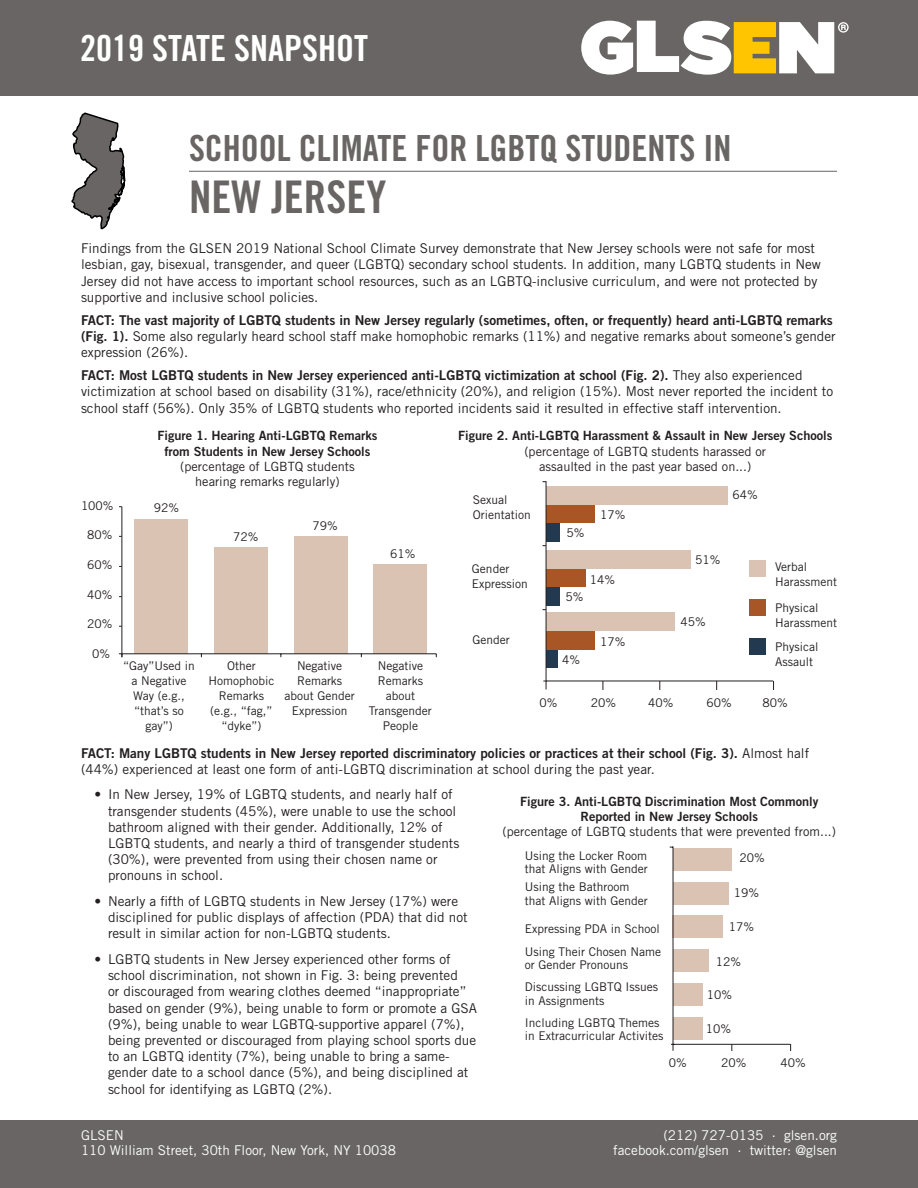
<style>
.page{position:relative;width:918px;height:1188px;background:#fff}
.page>*{position:absolute;margin:0;border:0;box-sizing:border-box;transform-origin:0 0}
.t1{font:45px "Trade Gothic Bold Cond Twenty";color:#686564}
.t2{font:36px "Trade Gothic Bold Cond Twenty";color:#686564}
.t3{font:36px "Trade Gothic Bold Cond Twenty";color:#fff}
.t4{font:13.5px/16.2px "Trade Gothic";color:#231f20}
.t5{font:13.5px "Trade Gothic Bold Two";color:#231f20}
.t6{font:13.5px "Trade Gothic";color:#fff}
.t7{font:12.75px/15.3px "Trade Gothic Bold Two";color:#231f20;text-align:center}
.t8{font:12.75px/15.3px "Trade Gothic";color:#231f20;text-align:center}
.t9{font:12px/15px "Trade Gothic";color:#231f20}
.s1{font-family:"Trade Gothic Bold Two"}
.s2{font-family:"Trade Gothic"}
</style>
<div class="page">
<hr style="left:189px;top:171px;width:648px;height:1px;background:#231f20">
<svg style="left:71px;top:112px;width:55px;height:118px"></svg>
<div style="left:0;top:1120px;width:918px;height:68px;background:#686564"></div>
<div style="left:0;top:0;width:918px;height:95px;background:#686564"></div>
<svg style="left:581px;top:21px;width:268px;height:54px"></svg>
<div style="left:373px;top:565px;width:54px;height:89px;background:#dac3b3"></div>
<div style="left:294px;top:536px;width:54px;height:118px;background:#dac3b3"></div>
<div style="left:214px;top:548px;width:54px;height:106px;background:#dac3b3"></div>
<div style="left:134px;top:519px;width:54px;height:135px;background:#dac3b3"></div>
<hr style="left:122px;top:653px;width:314px;height:1px;background:#231f20">
<hr style="left:122px;top:507px;width:1px;height:150px;background:#231f20">
<div style="left:546px;top:523px;width:14px;height:18px;background:#22394f"></div>
<div style="left:546px;top:613px;width:128px;height:18px;background:#dac3b3"></div>
<div style="left:546px;top:587px;width:14px;height:19px;background:#22394f"></div>
<div style="left:546px;top:569px;width:40px;height:18px;background:#a85625"></div>
<div style="left:546px;top:550px;width:144px;height:19px;background:#dac3b3"></div>
<div style="left:546px;top:504px;width:49px;height:19px;background:#a85625"></div>
<div style="left:546px;top:486px;width:181px;height:18px;background:#dac3b3"></div>
<div style="left:546px;top:650px;width:11px;height:18px;background:#22394f"></div>
<div style="left:546px;top:631px;width:49px;height:19px;background:#a85625"></div>
<hr style="left:546px;top:681px;width:227px;height:1px;background:#231f20">
<div style="left:749px;top:599px;width:16px;height:17px;background:#a85625"></div>
<div style="left:749px;top:560px;width:16px;height:17px;background:#dac3b3"></div>
<div style="left:749px;top:638px;width:16px;height:17px;background:#22394f"></div>
<hr style="left:546px;top:481px;width:1px;height:209px;background:#231f20">
<div style="left:673px;top:1017px;width:29px;height:23px;background:#dac3b3"></div>
<div style="left:673px;top:983px;width:29px;height:22px;background:#dac3b3"></div>
<div style="left:673px;top:949px;width:35px;height:23px;background:#dac3b3"></div>
<div style="left:673px;top:916px;width:50px;height:22px;background:#dac3b3"></div>
<div style="left:673px;top:882px;width:55px;height:23px;background:#dac3b3"></div>
<div style="left:673px;top:849px;width:59px;height:22px;background:#dac3b3"></div>
<hr style="left:673px;top:847px;width:1px;height:204px;background:#231f20">
<hr style="left:674px;top:1044px;width:116px;height:1px;background:#231f20">
<h2 class="t3" style="left:80px;top:27px;width:289px">2019 STATE SNAPSHOT</h2>
<h2 class="t2" style="left:189px;top:126px;width:544px">SCHOOL CLIMATE FOR LGBTQ STUDENTS IN</h2>
<h1 class="t1" style="left:189px;top:170px;width:199px">NEW JERSEY</h1>
<p class="t4" style="left:81px;top:240px;width:741px">Findings from the GLSEN 2019 National School Climate Survey demonstrate that New Jersey schools were not safe for most lesbian, gay, bisexual, transgender, and queer (LGBTQ) secondary school students. In addition, many LGBTQ students in New Jersey did not have access to important school resources, such as an LGBTQ-inclusive curriculum, and were not protected by supportive and inclusive school policies.</p>
<p class="t5" style="left:81px;top:312px;width:753px">FACT: The vast majority of LGBTQ students in New Jersey regularly (sometimes, often, or frequently) heard anti-LGBTQ remarks</p>
<p class="t4" style="left:81px;top:328px;width:756px"><span class="s1">(Fig. 1).</span> Some also regularly heard school staff make homophobic remarks (11%) and negative remarks about someone’s gender expression (26%).</p>
<p class="t5" style="left:81px;top:367px;width:723px">FACT: Most LGBTQ students in New Jersey experienced anti-LGBTQ victimization at school (Fig. 2). <span class="s2">They also experienced</span></p>
<p class="t4" style="left:81px;top:383px;width:754px">victimization at school based on disability (31%), race/ethnicity (20%), and religion (15%). Most never reported the incident to school staff (56%). Only 35% of LGBTQ students who reported incidents said it resulted in effective staff intervention.</p>
<p class="t9" style="left:81px;top:498px;width:34px">100%</p>
<p class="t9" style="left:87px;top:527px;width:27px">80%</p>
<p class="t7" style="left:157px;top:428px;width:221px">Figure 1. Hearing Anti-LGBTQ Remarks from Students in New Jersey Schools</p>
<p class="t8" style="left:180px;top:459px;width:176px">(percentage of LGBTQ students hearing remarks regularly)</p>
<p class="t9" style="left:154px;top:500px;width:27px">92%</p>
<p class="t9" style="left:233px;top:529px;width:27px">72%</p>
<p class="t9" style="left:312px;top:518px;width:27px">79%</p>
<p class="t7" style="left:458px;top:428px;width:376px">Figure 2. Anti-LGBTQ Harassment &amp; Assault in New Jersey Schools</p>
<p class="t8" style="left:524px;top:443px;width:243px">(percentage of LGBTQ students harassed or assaulted in the past year based on...)</p>
<p class="t9" style="left:473px;top:492px;width:60px">Sexual<br>Orientation</p>
<p class="t9" style="left:566px;top:525px;width:19px">5%</p>
<p class="t9" style="left:600px;top:508px;width:27px">17%</p>
<p class="t9" style="left:732px;top:487px;width:27px">64%</p>
<p class="t9" style="left:87px;top:557px;width:27px">60%</p>
<p class="t9" style="left:87px;top:587px;width:27px">40%</p>
<p class="t9" style="left:87px;top:616px;width:27px">20%</p>
<p class="t9" style="left:92px;top:646px;width:19px">0%</p>
<p class="t9" style="left:390px;top:546px;width:27px">61%</p>
<p class="t9" style="left:123px;top:659px;width:73px;text-align:center">“Gay”Used in a Negative<br>Way (e.g., “that’s so gay”)</p>
<p class="t9" style="left:208px;top:659px;width:68px;text-align:center">Other<br>Homophobic<br>Remarks (e.g., “fag,” “dyke”)</p>
<p class="t9" style="left:284px;top:659px;width:72px;text-align:center">Negative<br>Remarks about Gender<br>Expression</p>
<p class="t9" style="left:369px;top:659px;width:64px;text-align:center">Negative<br>Remarks about<br>Transgender<br>People</p>
<p class="t9" style="left:695px;top:552px;width:27px">51%</p>
<p class="t9" style="left:472px;top:562px;width:57px">Gender<br>Expression</p>
<p class="t9" style="left:775px;top:559px;width:63px">Verbal<br>Harassment</p>
<p class="t9" style="left:775px;top:600px;width:63px">Physical<br>Harassment</p>
<p class="t9" style="left:775px;top:639px;width:45px">Physical<br>Assault</p>
<p class="t9" style="left:539px;top:695px;width:19px">0%</p>
<p class="t9" style="left:591px;top:695px;width:27px">20%</p>
<p class="t9" style="left:648px;top:695px;width:27px">40%</p>
<p class="t9" style="left:707px;top:695px;width:27px">60%</p>
<p class="t9" style="left:763px;top:695px;width:27px">80%</p>
<p class="t9" style="left:590px;top:572px;width:27px">14%</p>
<p class="t9" style="left:565px;top:589px;width:19px">5%</p>
<p class="t9" style="left:681px;top:614px;width:27px">45%</p>
<p class="t9" style="left:472px;top:632px;width:39px">Gender</p>
<p class="t9" style="left:600px;top:634px;width:27px">17%</p>
<p class="t9" style="left:562px;top:652px;width:19px">4%</p>
<p class="t5" style="left:81px;top:744px;width:730px">FACT: Many LGBTQ students in New Jersey reported discriminatory policies or practices at their school (Fig. 3). <span class="s2">Almost half</span></p>
<p class="t4" style="left:81px;top:761px;width:576px">(44%) experienced at least one form of anti-LGBTQ discrimination at school during the past year.</p>
<p class="t4" style="left:108px;top:786px;width:353px;text-indent:-14px">• In New Jersey, 19% of LGBTQ students, and nearly half of transgender students (45%), were unable to use the school bathroom aligned with their gender. Additionally, 12% of LGBTQ students, and nearly a third of transgender students (30%), were prevented from using their chosen name or pronouns in school.</p>
<p class="t4" style="left:108px;top:893px;width:361px;text-indent:-14px">• Nearly a fifth of LGBTQ students in New Jersey (17%) were disciplined for public displays of affection (PDA) that did not result in similar action for non-LGBTQ students.</p>
<p class="t4" style="left:108px;top:951px;width:370px;text-indent:-14px">• LGBTQ students in New Jersey experienced other forms of school discrimination, not shown in Fig. 3: being prevented<br>or discouraged from wearing clothes deemed “inappropriate” based on gender (9%), being unable to form or promote a GSA (9%), being unable to wear LGBTQ-supportive apparel (7%), being prevented or discouraged from playing school sports due to an LGBTQ identity (7%), being unable to bring a same&shy;gender date to a school dance (5%), and being disciplined at school for identifying as LGBTQ (2%).</p>
<p class="t7" style="left:520px;top:793px;width:300px">Figure 3. Anti-LGBTQ Discrimination Most Commonly<br>Reported in New Jersey Schools</p>
<p class="t8" style="left:503px;top:824px;width:335px">(percentage of LGBTQ students that were prevented from...)</p>
<p class="t9" style="left:525px;top:849px;width:124px;line-height:13.5px">Using the Locker Room that Aligns with Gender</p>
<p class="t9" style="left:740px;top:850px;width:27px">20%</p>
<p class="t9" style="left:525px;top:880px;width:124px;line-height:13.5px">Using the Bathroom that Aligns with Gender</p>
<p class="t9" style="left:734px;top:885px;width:27px">19%</p>
<p class="t9" style="left:729px;top:919px;width:27px">17%</p>
<p class="t9" style="left:525px;top:917px;width:138px;line-height:23.1px">Expressing PDA in School<br>Using Their Chosen Name</p>
<p class="t9" style="left:525px;top:954px;width:135px;line-height:21.8px">or Gender Pronouns<br>Discussing LGBTQ Issues</p>
<p class="t9" style="left:525px;top:993px;width:81px">in Assignments</p>
<p class="t9" style="left:716px;top:954px;width:27px">12%</p>
<p class="t9" style="left:707px;top:987px;width:27px">10%</p>
<p class="t9" style="left:525px;top:1016px;width:140px;line-height:13.5px">Including LGBTQ Themes in Extracurricular Activites</p>
<p class="t9" style="left:706px;top:1021px;width:27px">10%</p>
<p class="t9" style="left:669px;top:1055px;width:19px">0%</p>
<p class="t9" style="left:721px;top:1055px;width:27px">20%</p>
<p class="t9" style="left:780px;top:1055px;width:27px">40%</p>
<p class="t6" style="left:81px;top:1127px;width:44px">GLSEN</p>
<p class="t6" style="left:663px;top:1127px;width:175px">(212) 727-0135 . glsen.org</p>
<p class="t6" style="left:81px;top:1142px;width:317px">110 William Street, 30th Floor, New York, NY 10038</p>
<p class="t6" style="left:613px;top:1142px;width:225px">facebook.com/glsen . twitter: @glsen</p>
</div>
